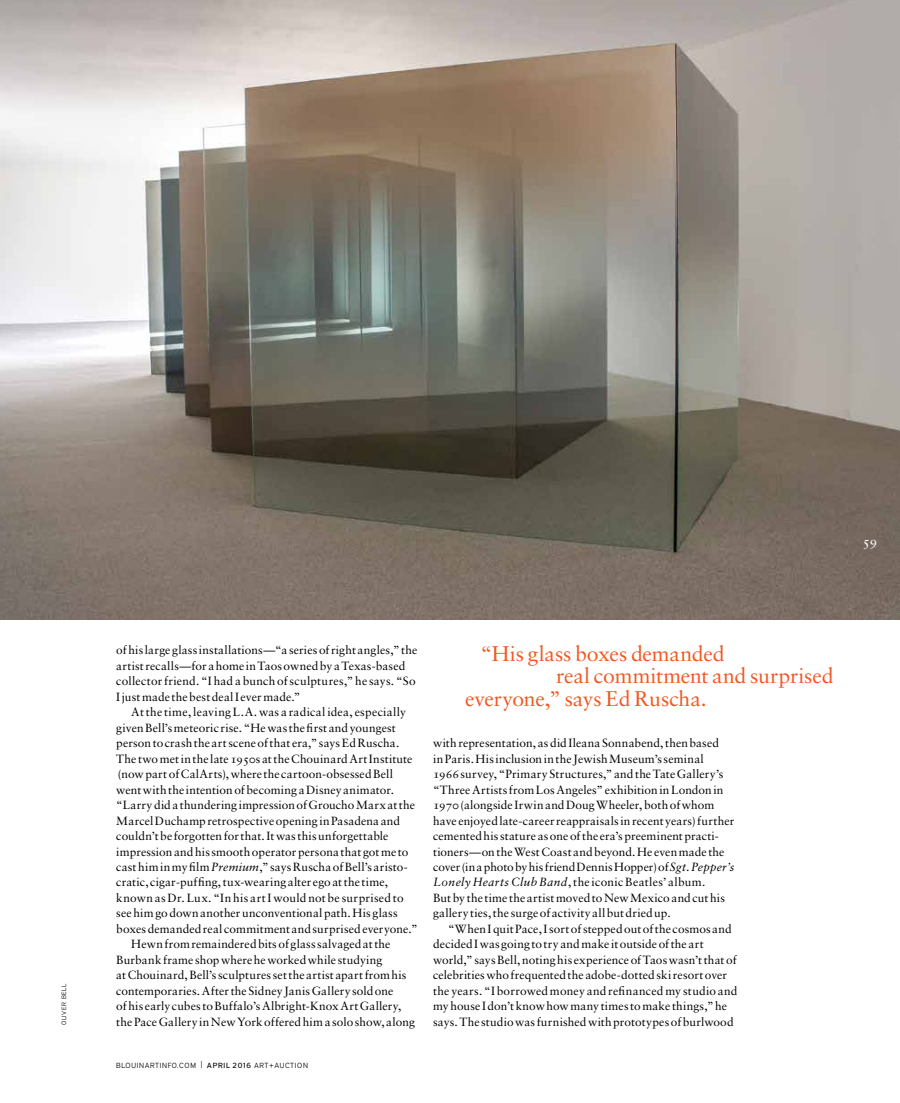
<style>
.page{position:relative;width:900px;height:1103px;background:#fff}
.page>*{position:absolute;margin:0;border:0;box-sizing:border-box;transform-origin:0 0}
.t1{font:21.25px "Sabon LT Std";color:#f15822}
.t2{font:13.62px "Sabon LT Std";color:#fff}
.t3{font:11.88px/15.5px "Sabon LT Std";letter-spacing:.015em;color:#000}
.t4{font:11.88px "Sabon LT Std";letter-spacing:.04em;color:#000}
.t5{font:300 7.38px "District";letter-spacing:.095em;color:#000}
.t6{font:300 6.25px "District";letter-spacing:.09em;color:#000}
.s1{font-style:italic}
.s2{font-family:"Sabon LT Std";font-weight:400;font-size:9.25px}
.s3{font-weight:500}
</style>
<div class="page">
<img style="left:0;top:0;width:900px;height:619px">
<p class="t6" style="left:60px;top:1025px;width:43px;rotate:-90deg">OLIVER BELL</p>
<p class="t2" style="left:862px;top:533px;width:17px">59</p>
<p class="t3" style="left:116px;top:642px;width:303px">of his large glass installations—“a series of right angles,” the artist recalls—for a home in Taos owned by a Texas-based collector friend. “I had a bunch of sculptures,” he says. “So I just made the best deal I ever made.”</p>
<p class="t3" style="left:131px;top:704px;width:276px">At the time, leaving L.A. was a radical idea, especially</p>
<p class="t3" style="left:116px;top:719px;width:281px">given Bell’s meteoric rise. “He was the first and youngest</p>
<p class="t3" style="left:116px;top:735px;width:285px">person to crash the art scene of that era,” says Ed Ruscha.</p>
<p class="t3" style="left:116px;top:750px;width:298px">The two met in the late 1950s at the Chouinard Art Institute</p>
<p class="t3" style="left:118px;top:766px;width:277px">(now part of CalArts), where the cartoon-obsessed Bell</p>
<p class="t3" style="left:116px;top:781px;width:279px">went with the intention of becoming a Disney animator.</p>
<p class="t3" style="left:116px;top:797px;width:300px">“Larry did a thundering impression of Groucho Marx at the</p>
<p class="t3" style="left:116px;top:812px;width:285px">Marcel Duchamp retrospective opening in Pasadena and</p>
<p class="t3" style="left:116px;top:828px;width:274px">couldn’t be forgotten for that. It was this unforgettable</p>
<p class="t3" style="left:116px;top:843px;width:294px">impression and his smooth operator persona that got me to</p>
<p class="t3" style="left:116px;top:859px;width:293px">cast him in my film <span class="s1">Premium</span>,” says Ruscha of Bell’s aristo-</p>
<p class="t3" style="left:116px;top:874px;width:273px">cratic, cigar-puffing, tux-wearing alter ego at the time,</p>
<p class="t4" style="left:116px;top:890px;width:289px">known as Dr. Lux. “In his art I would not be surprised to</p>
<p class="t3" style="left:116px;top:905px;width:283px">see him go down another unconventional path. His glass</p>
<p class="t3" style="left:116px;top:920px;width:303px">boxes demanded real commitment and surprised everyone.”</p>
<p class="t3" style="left:131px;top:936px;width:261px">Hewn from remaindered bits of glass salvaged at the</p>
<p class="t3" style="left:116px;top:951px;width:268px">Burbank frame shop where he worked while studying</p>
<p class="t3" style="left:116px;top:967px;width:292px">at Chouinard, Bell’s sculptures set the artist apart from his</p>
<p class="t3" style="left:116px;top:982px;width:279px">contemporaries. After the Sidney Janis Gallery sold one</p>
<p class="t3" style="left:116px;top:998px;width:287px">of his early cubes to Buffalo’s Albright-Knox Art Gallery,</p>
<p class="t3" style="left:116px;top:1013px;width:300px">the Pace Gallery in New York offered him a solo show, along</p>
<p class="t5" style="left:116px;top:1060px;width:39px">BLOUINARTIN</p>
<p class="t5" style="left:168px;top:1060px;width:142px">FO.CO M <span class="s2">|</span> <span class="s3">april 2016</span> ART+AUCTION</p>
<h1 class="t1" style="left:480px;top:641px;width:246px">“His glass boxes demanded</h1>
<h1 class="t1" style="left:556px;top:663px;width:279px">real commitment and surprised</h1>
<h1 class="t1" style="left:465px;top:686px;width:243px">everyone,” says Ed Ruscha.</h1>
<p class="t3" style="left:433px;top:735px;width:303px">with representation, as did Ileana Sonnabend, then based<br>in Paris. His inclusion in the Jewish Museum’s seminal<br>1966 survey, “Primary Structures,” and the Tate Gallery’s “Three Artists from Los Angeles” exhibition in London in 1970 (alongside Irwin and Doug Wheeler, both of whom have enjoyed late-career reappraisals in recent years) further cemented his stature as one of the era’s preeminent practi&shy;tioners—on the West Coast and beyond. He even made the cover (in a photo by his friend Dennis Hopper) of <span class="s1">Sgt. Pepper’s Lonely Hearts Club Band</span>, the iconic Beatles’ album.<br>But by the time the artist moved to New Mexico and cut his gallery ties, the surge of activity all but dried up.</p>
<p class="t3" style="left:433px;top:920px;width:306px;text-indent:15px">“When I quit Pace, I sort of stepped out of the cosmos and decided I was going to try and make it outside of the art world,” says Bell, noting his experience of Taos wasn’t that of celebrities who frequented the adobe-dotted ski resort over the years. “I borrowed money and refinanced my studio and my house I don’t know how many times to make things,” he says. The studio was furnished with prototypes of burlwood</p>
</div>
